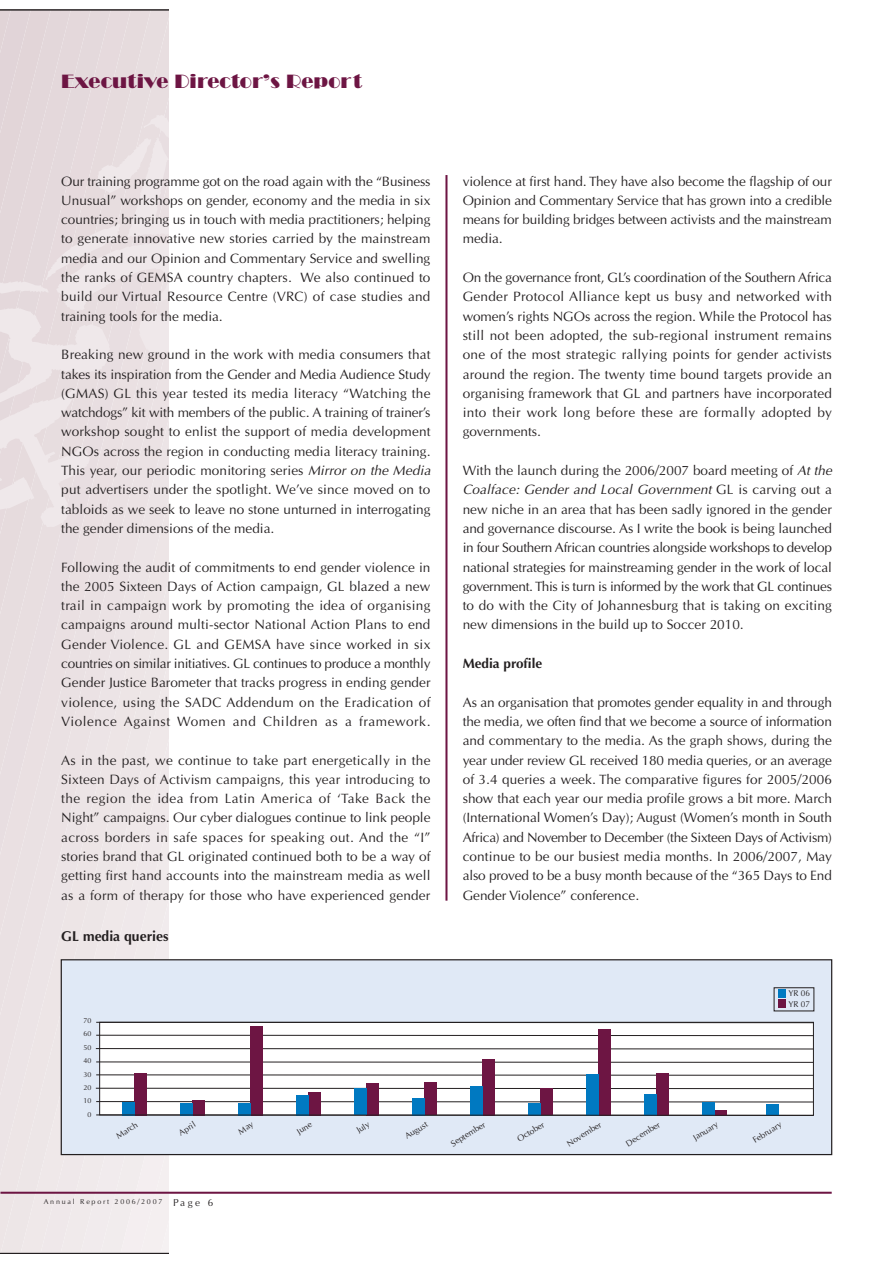
<style>
.page{position:relative;width:893px;height:1263px;background:#fff}
.page>*{position:absolute;margin:0;border:0;box-sizing:border-box;transform-origin:0 0}
.t1{font:19.95px "Broadway DTC";letter-spacing:.01em;color:#6d1543}
.t2{font:700 14.25px "Optima";color:#231f20}
.t3{font:13.65px/19.4px "Optima";color:#231f20;text-align:justify}
.t4{font:700 13.65px "Optima";color:#231f20}
.t5{font:8.55px "Optima";color:#231f20}
.t6{font:8.4px/10.2px "Optima";color:#231f20}
.t7{font:7.2px "Optima";letter-spacing:.245em;color:#231f20}
.t8{font:7.2px/13.4px "Optima";color:#231f20;text-align:center}
.s1{font-style:italic}
.s2{font-size:10.05px}
</style>
<div class="page">
<svg style="left:0;top:9px;width:168px;height:1245px;background:#eae1e3"></svg>
<svg style="left:0;top:114px;width:168px;height:413px;background:#e9dfe2"></svg>
<hr style="left:0;top:1192px;width:831px;height:2px;background:#6d1543">
<hr style="left:445px;top:175px;width:2px;height:726px;background:#6d1543">
<div style="left:61px;top:959px;width:771px;height:196px;background:#e0e9f6;border:1px solid #231f20"></div>
<div style="left:99px;top:1022px;width:714px;height:94px;background:#fff"></div>
<hr style="left:96px;top:1022px;width:717px;height:1px;background:#231f20">
<hr style="left:96px;top:1035px;width:717px;height:1px;background:#231f20">
<hr style="left:96px;top:1048px;width:717px;height:1px;background:#231f20">
<hr style="left:96px;top:1062px;width:717px;height:1px;background:#231f20">
<hr style="left:96px;top:1075px;width:717px;height:1px;background:#231f20">
<hr style="left:96px;top:1088px;width:717px;height:1px;background:#231f20">
<hr style="left:96px;top:1101px;width:717px;height:1px;background:#231f20">
<div style="left:134px;top:1073px;width:13px;height:42px;background:#6d1543"></div>
<div style="left:122px;top:1102px;width:12px;height:13px;background:#0079c1"></div>
<div style="left:192px;top:1100px;width:13px;height:15px;background:#6d1543"></div>
<div style="left:180px;top:1103px;width:12px;height:12px;background:#0079c1"></div>
<div style="left:250px;top:1026px;width:13px;height:89px;background:#6d1543"></div>
<div style="left:238px;top:1103px;width:12px;height:12px;background:#0079c1"></div>
<div style="left:308px;top:1092px;width:13px;height:23px;background:#6d1543"></div>
<div style="left:296px;top:1095px;width:12px;height:20px;background:#0079c1"></div>
<div style="left:366px;top:1083px;width:13px;height:32px;background:#6d1543"></div>
<div style="left:354px;top:1088px;width:12px;height:27px;background:#0079c1"></div>
<div style="left:424px;top:1083px;width:13px;height:32px;background:#6d1543"></div>
<div style="left:412px;top:1098px;width:12px;height:17px;background:#0079c1"></div>
<div style="left:482px;top:1059px;width:13px;height:56px;background:#6d1543"></div>
<div style="left:470px;top:1086px;width:12px;height:29px;background:#0079c1"></div>
<div style="left:540px;top:1088px;width:13px;height:27px;background:#6d1543"></div>
<div style="left:528px;top:1103px;width:12px;height:12px;background:#0079c1"></div>
<div style="left:598px;top:1029px;width:12px;height:86px;background:#6d1543"></div>
<div style="left:585px;top:1074px;width:13px;height:41px;background:#0079c1"></div>
<div style="left:656px;top:1073px;width:12px;height:42px;background:#6d1543"></div>
<div style="left:643px;top:1094px;width:13px;height:21px;background:#0079c1"></div>
<div style="left:714px;top:1110px;width:12px;height:5px;background:#6d1543"></div>
<div style="left:701px;top:1102px;width:13px;height:13px;background:#0079c1"></div>
<div style="left:766px;top:1104px;width:12px;height:11px;background:#0079c1"></div>
<hr style="left:96px;top:1115px;width:717px;height:1px;background:#231f20">
<div style="left:777px;top:990px;width:8px;height:8px;background:#0079c1"></div>
<div style="left:777px;top:999px;width:8px;height:8px;background:#6d1543"></div>
<div style="left:773px;top:987px;width:41px;height:24px;border:1px solid #231f20"></div>
<h1 class="t1" style="left:61px;top:70px;width:302px">Executive Director’s Report</h1>
<p class="t3" style="left:61px;top:173px;width:371px">Our training programme got on the road again with the “Business Unusual” workshops on gender, economy and the media in six countries; bringing us in touch with media practitioners; helping to generate innovative new stories carried by the mainstream media and our Opinion and Commentary Service and swelling the ranks of GEMSA country chapters. We also continued to build our Virtual Resource Centre (VRC) of case studies and training tools for the media.</p>
<p class="t3" style="left:61px;top:346px;width:373px;text-align:left">Breaking new ground in the work with media consumers that takes its inspiration from the Gender and Media Audience Study (GMAS) GL this year tested its media literacy “Watching the watchdogs” kit with members of the public. A training of trainer’s workshop sought to enlist the support of media development NGOs across the region in conducting media literacy training.<br>This year, our periodic monitoring series <span class="s1">Mirror on the Media </span>put advertisers under the spotlight. We’ve since moved on to tabloids as we seek to leave no stone unturned in interrogating the gender dimensions of the media.</p>
<p class="t3" style="left:61px;top:559px;width:371px">Following the audit of commitments to end gender violence in the 2005 Sixteen Days of Action campaign, GL blazed a new trail in campaign work by promoting the idea of organising campaigns around multi-sector National Action Plans to end Gender Violence. GL and GEMSA have since worked in six countries on similar initiatives. GL continues to produce a monthly Gender Justice Barometer that tracks progress in ending gender violence, using the SADC Addendum on the Eradication of Violence Against Women and Children as a framework.</p>
<p class="t3" style="left:61px;top:752px;width:371px">As in the past, we continue to take part energetically in the Sixteen Days of Activism campaigns, this year introducing to the region the idea from Latin America of ‘Take Back the Night” campaigns. Our cyber dialogues continue to link people across borders in safe spaces for speaking out. And the “I” stories brand that GL originated continued both to be a way of getting first hand accounts into the mainstream media as well as a form of therapy for those who have experienced gender</p>
<p class="t2" style="left:61px;top:930px;width:109px">GL media queries</p>
<p class="t8" style="left:83px;top:1015px;width:9px">70<br>60<br>50<br>40<br>30<br>20<br>10<br>0</p>
<p class="t3" style="left:462px;top:173px;width:371px">violence at first hand. They have also become the flagship of our Opinion and Commentary Service that has grown into a credible means for building bridges between activists and the mainstream media.</p>
<p class="t3" style="left:462px;top:269px;width:371px">On the governance front, GL’s coordination of the Southern Africa Gender Protocol Alliance kept us busy and networked with women’s rights NGOs across the region. While the Protocol has still not been adopted, the sub-regional instrument remains one of the most strategic rallying points for gender activists around the region. The twenty time bound targets provide an organising framework that GL and partners have incorporated into their work long before these are formally adopted by governments.</p>
<p class="t3" style="left:462px;top:462px;width:373px;text-align:left">With the launch during the 2006/2007 board meeting of <span class="s1">At the Coalface: Gender and Local Government</span> G L i s c a rv i n g o u t a new niche in an area that has been sadly ignored in the gender and governance discourse. As I write the book is being launched in four Southern African countries alongside workshops to develop national strategies for mainstreaming gender in the work of local government. This is turn is informed by the work that GL continues to do with the City of Johannesburg that is taking on exciting new dimensions in the build up to Soccer 2010.</p>
<p class="t4" style="left:462px;top:658px;width:81px">Media profile</p>
<p class="t3" style="left:462px;top:694px;width:371px">As an organisation that promotes gender equality in and through the media, we often find that we become a source of information and commentary to the media. As the graph shows, during the year under review GL received 180 media queries, or an average of 3.4 queries a week. The comparative figures for 2005/2006 show that each year our media profile grows a bit more. March (International Women’s Day); August (Women’s month in South Africa) and November to December (the Sixteen Days of Activism) continue to be our busiest media months. In 2006/2007, May also proved to be a busy month because of the “365 Days to End Gender Violence” conference.</p>
<p class="t6" style="left:788px;top:989px;width:23px">YR 06<br>YR 07</p>
<p class="t5" style="left:115px;top:1133px;width:25px;rotate:-32deg">March</p>
<p class="t5" style="left:177px;top:1130px;width:20px;rotate:-32deg">April</p>
<p class="t5" style="left:296px;top:1129px;width:18px;rotate:-32deg">June</p>
<p class="t5" style="left:355px;top:1128px;width:15px;rotate:-32deg">July</p>
<p class="t5" style="left:403px;top:1134px;width:27px;rotate:-32deg">August</p>
<p class="t5" style="left:516px;top:1137px;width:32px;rotate:-32deg">October</p>
<p class="t5" style="left:692px;top:1135px;width:29px;rotate:-32deg">January</p>
<p class="t5" style="left:751px;top:1138px;width:34px;rotate:-32deg">February</p>
<p class="t5" style="left:449px;top:1141px;width:41px;rotate:-32deg">September</p>
<p class="t5" style="left:566px;top:1141px;width:40px;rotate:-32deg">November</p>
<p class="t5" style="left:624px;top:1141px;width:40px;rotate:-32deg">December</p>
<p class="t7" style="left:44px;top:1199px;width:171px">Annual Report 2006/2007 <span class="s2">Page 6</span></p>
</div>
